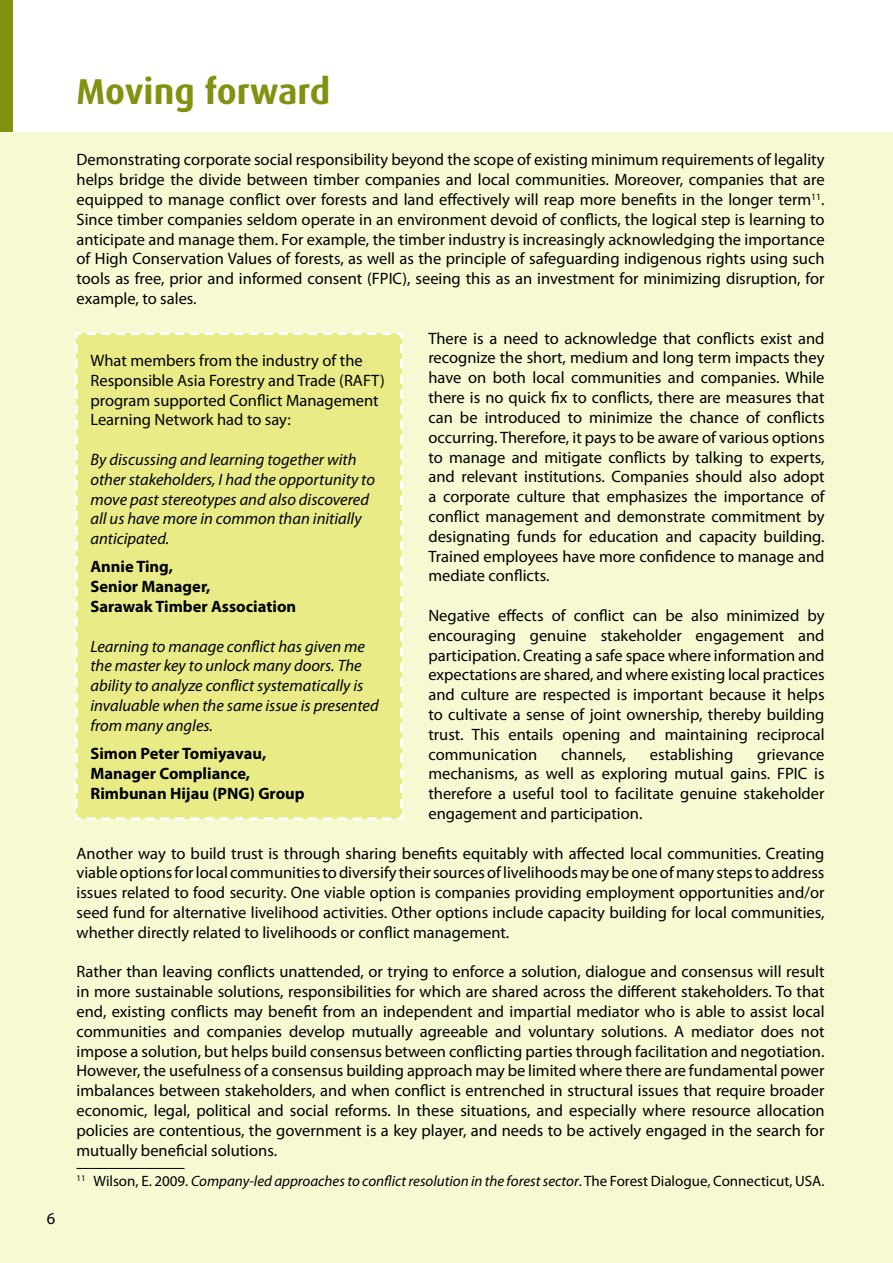
<style>
.page{position:relative;width:893px;height:1263px;background:#fff}
.page>*{position:absolute;margin:0;border:0;box-sizing:border-box;transform-origin:0 0}
.t1{font:700 36px "Dax";color:#82910f}
.t2{font:16.5px/19.8px "Myriad Pro";color:#000;text-align:justify}
.t3{font:italic 16.5px/19.8px "Myriad Pro";color:#000}
.t4{font:700 16.5px/19.8px "Myriad Pro";color:#000}
.t5{font:italic 15px "Myriad Pro";color:#000}
.s1{font-style:normal}
</style>
<div class="page">
<div style="left:0;top:132px;width:893px;height:1131px;background:#f7f9d3"></div>
<hr style="left:77px;top:1168px;width:108px;height:1px;background:#000">
<div style="left:0;top:0;width:13px;height:132px;background:#82910f"></div>
<div style="left:74px;top:332px;width:329px;height:489px;background:#e8eb86"></div>
<p class="t2" style="left:47px;top:1208px;width:10px">6</p>
<h1 class="t1" style="left:77px;top:71px;width:255px">Moving forward</h1>
<p class="t2" style="left:77px;top:150px;width:750px">Demonstrating corporate social responsibility beyond the scope of existing minimum requirements of legality helps bridge the divide between timber companies and local communities. Moreover, companies that are equipped to manage conflict over forests and land effectively will reap more benefits in the longer term<sup>11</sup>.<br>Since timber companies seldom operate in an environment devoid of conflicts, the logical step is learning to anticipate and manage them. For example, the timber industry is increasingly acknowledging the importance of High Conservation Values of forests, as well as the principle of safeguarding indigenous rights using such tools as free, prior and informed consent (FPIC), seeing this as an investment for minimizing disruption, for example, to sales.</p>
<p class="t2" style="left:428px;top:328px;width:398px">There is a need to acknowledge that conflicts exist and recognize the short, medium and long term impacts they have on both local communities and companies. While there is no quick fix to conflicts, there are measures that can be introduced to minimize the chance of conflicts occurring. Therefore, it pays to be aware of various options to manage and mitigate conflicts by talking to experts, and relevant institutions. Companies should also adopt a corporate culture that emphasizes the importance of conflict management and demonstrate commitment by designating funds for education and capacity building.<br>Trained employees have more confidence to manage and mediate conflicts.</p>
<p class="t2" style="left:428px;top:605px;width:398px">Negative effects of conflict can be also minimized by encouraging genuine stakeholder engagement and participation. Creating a safe space where information and expectations are shared, and where existing local practices and culture are respected is important because it helps to cultivate a sense of joint ownership, thereby building trust. This entails opening and maintaining reciprocal communication</p>
<p class="t2" style="left:90px;top:350px;width:296px;text-align:left">What members from the industry of the Responsible Asia Forestry and Trade (RAFT) program supported Conflict Management Learning Network had to say:</p>
<p class="t3" style="left:90px;top:449px;width:286px">By discussing and learning together with other stakeholders, I had the opportunity to move past stereotypes and also discovered all us have more in common than initially anticipated.</p>
<p class="t4" style="left:90px;top:556px;width:207px">Annie Ting,<br>Senior Manager,<br>Sarawak Timber Association</p>
<p class="t3" style="left:90px;top:636px;width:290px">Learning to manage conflict has given me the master key to unlock many doors. The ability to analyze conflict systematically is invaluable when the same issue is presented from many angles.</p>
<p class="t4" style="left:90px;top:743px;width:216px">Simon Peter Tomiyavau,<br>Manager Compliance,<br>Rimbunan Hijau (PNG) Group</p>
<p class="t2" style="left:561px;top:744px;width:66px">channels,</p>
<p class="t2" style="left:650px;top:744px;width:85px">establishing</p>
<p class="t2" style="left:428px;top:744px;width:398px;text-indent:329px">grievance mechanisms, as well as exploring mutual gains. FPIC is therefore a useful tool to facilitate genuine stakeholder engagement and participation.</p>
<p class="t2" style="left:77px;top:843px;width:749px">Another way to build trust is through sharing benefits equitably with affected local communities. Creating viable options for local communities to diversify their sources of livelihoods may be one of many steps to address issues related to food security. One viable option is companies providing employment opportunities and/or seed fund for alternative livelihood activities. Other options include capacity building for local communities, whether directly related to livelihoods or conflict management.</p>
<p class="t2" style="left:77px;top:962px;width:750px">Rather than leaving conflicts unattended, or trying to enforce a solution, dialogue and consensus will result in more sustainable solutions, responsibilities for which are shared across the different stakeholders. To that end, existing conflicts may benefit from an independent and impartial mediator who is able to assist local communities and companies develop mutually agreeable and voluntary solutions. A mediator does not impose a solution, but helps build consensus between conflicting parties through facilitation and negotiation.<br>However, the usefulness of a consensus building approach may be limited where there are fundamental power imbalances between stakeholders, and when conflict is entrenched in structural issues that require broader economic, legal, political and social reforms. In these situations, and especially where resource allocation policies are contentious, the government is a key player, and needs to be actively engaged in the search for mutually beneficial solutions.</p>
<p class="t5" style="left:77px;top:1172px;width:749px"><sup>11</sup> <span class="s1">Wilson, E. 2009.</span> Company-led approaches to conflict resolution in the forest sector<span class="s1">. The Forest Dialogue, Connecticut, USA.</span></p>
</div>
